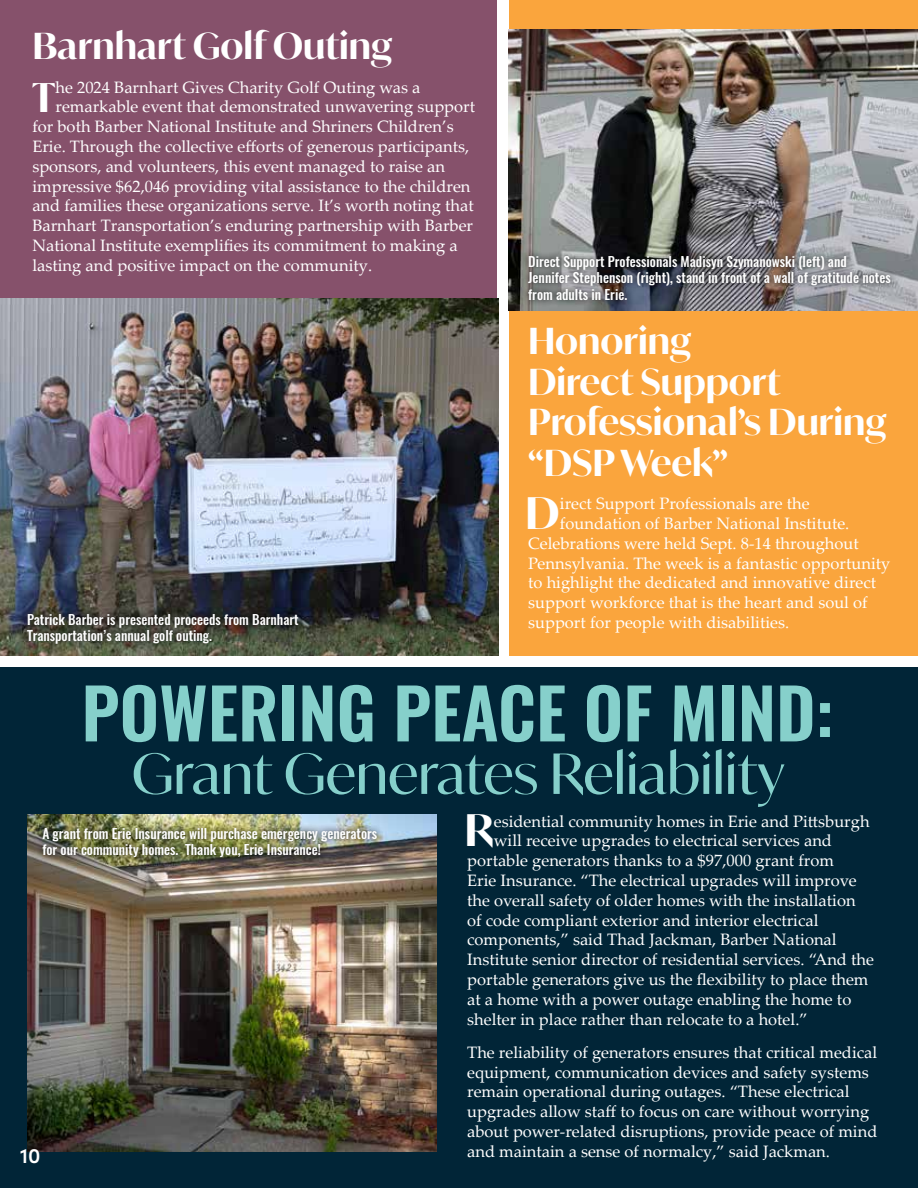
<style>
.page{position:relative;width:918px;height:1188px;background:#fff}
.page>*{position:absolute;margin:0;border:0;box-sizing:border-box;transform-origin:0 0}
.t1{font:600 69px "Oswald";color:#86d0cb}
.t2{font:100 55.5px "Ivy Mode VF";color:#86d0cb}
.t3{font:100 43.65px "Ivy Mode VF";color:#fff}
.t4{font:100 39.75px "Ivy Mode VF";color:#fff}
.t5{font:100 36px/40.5px "Ivy Mode VF";color:#fff}
.t6{font:600 21px "Sofia Pro";color:#fff}
.t7{font:16.5px/19.8px "Palatino Linotype";color:#fff}
.t8{font:500 13.5px/16.2px "Oswald";color:#fff}
</style>
<div class="page">
<div style="left:0;top:0;width:497px;height:656px;background:#86516b"></div>
<div style="left:509px;top:0;width:409px;height:656px;background:#faa53d"></div>
<div style="left:0;top:667px;width:918px;height:521px;background:#012537"></div>
<img style="left:508px;top:30px;width:410px;height:280px">
<img style="left:27px;top:814px;width:409px;height:338px">
<img style="left:0;top:298px;width:499px;height:358px">
<div style="left:521px;top:248px;width:377px;height:59px;background:#000;opacity:.89"></div>
<div style="left:20px;top:606px;width:285px;height:45px;background:#000;opacity:.89"></div>
<div style="left:35px;top:820px;width:349px;height:44px;background:#000;opacity:.89"></div>
<h3 class="t5" style="left:32px;top:25px;width:361px">Barnhart Golf Outing</h3>
<h3 class="t4" style="left:32px;top:71px;width:25px">T</h3>
<p class="t7" style="left:56px;top:76px;width:367px">he 2024 Barnhart Gives Charity Golf Outing was a</p>
<p class="t7" style="left:56px;top:96px;width:421px">remarkable event that demonstrated unwavering support</p>
<p class="t7" style="left:32px;top:116px;width:423px">for both Barber National Institute and Shriners Children’s</p>
<p class="t7" style="left:32px;top:136px;width:438px">Erie. Through the collective efforts of generous participants,</p>
<p class="t7" style="left:32px;top:156px;width:414px">sponsors, and volunteers, this event managed to raise an</p>
<p class="t7" style="left:32px;top:175px;width:440px">impressive $62,046 providing vital assistance to the children</p>
<p class="t7" style="left:32px;top:195px;width:443px">and families these organizations serve. It’s worth noting that</p>
<p class="t7" style="left:32px;top:215px;width:442px">Barnhart Transportation’s enduring partnership with Barber</p>
<p class="t7" style="left:32px;top:235px;width:427px">National Institute exemplifies its commitment to making a</p>
<p class="t7" style="left:32px;top:255px;width:341px">lasting and positive impact on the community.</p>
<p class="t8" style="left:528px;top:254px;width:364px">Direct Support Professionals Madisyn Szymanowski (left) and<br>Jennifer Stephenson (right), stand in front of a wall of gratitude notes from adults in Erie.</p>
<p class="t8" style="left:27px;top:612px;width:273px">Patrick Barber is presented proceeds from Barnhart<br>Transportation’s annual golf outing.</p>
<h3 class="t5" style="left:528px;top:320px;width:360px">Honoring<br>Direct Support<br>Professional’s During “DSP Week”</h3>
<h3 class="t3" style="left:525px;top:484px;width:36px">D</h3>
<p class="t7" style="left:560px;top:493px;width:251px">irect Support Professionals are the</p>
<p class="t7" style="left:560px;top:513px;width:291px">foundation of Barber National Institute.</p>
<p class="t7" style="left:528px;top:533px;width:332px">Celebrations were held Sept. 8-14 throughout</p>
<p class="t7" style="left:528px;top:552px;width:364px">Pennsylvania. The week is a fantastic opportunity</p>
<p class="t7" style="left:528px;top:572px;width:349px">to highlight the dedicated and innovative direct</p>
<p class="t7" style="left:528px;top:592px;width:341px">support workforce that is the heart and soul of</p>
<p class="t7" style="left:528px;top:612px;width:263px">support for people with disabilities.</p>
<h1 class="t1" style="left:81px;top:677px;width:754px">POWERING PEACE OF MIND:</h1>
<h2 class="t2" style="left:132px;top:736px;width:654px">Grant Generates Reliability</h2>
<p class="t8" style="left:42px;top:826px;width:336px">A grant from Erie Insurance will purchase emergency generators for our community homes. Thank you, Erie Insurance!</p>
<p class="t6" style="left:20px;top:1139px;width:22px">10</p>
<h3 class="t3" style="left:464px;top:801px;width:31px">R</h3>
<p class="t7" style="left:494px;top:810px;width:377px">esidential community homes in Erie and Pittsburgh</p>
<p class="t7" style="left:494px;top:830px;width:340px">will receive upgrades to electrical services and</p>
<p class="t7" style="left:467px;top:850px;width:368px">portable generators thanks to a $97,000 grant from</p>
<p class="t7" style="left:467px;top:870px;width:391px">Erie Insurance. “The electrical upgrades will improve</p>
<p class="t7" style="left:467px;top:890px;width:390px">the overall safety of older homes with the installation</p>
<p class="t7" style="left:467px;top:909px;width:353px">of code compliant exterior and interior electrical</p>
<p class="t7" style="left:467px;top:929px;width:371px">components,” said Thad Jackman, Barber National</p>
<p class="t7" style="left:467px;top:949px;width:408px">Institute senior director of residential services. “And the</p>
<p class="t7" style="left:467px;top:969px;width:403px">portable generators give us the flexibility to place them</p>
<p class="t7" style="left:467px;top:989px;width:386px">at a home with a power outage enabling the home to</p>
<p class="t7" style="left:467px;top:1008px;width:342px">shelter in place rather than relocate to a hotel.”</p>
<p class="t7" style="left:467px;top:1042px;width:412px">The reliability of generators ensures that critical medical equipment, communication devices and safety systems remain operational during outages. “These electrical upgrades allow staff to focus on care without worrying about power-related disruptions, provide peace of mind and maintain a sense of normalcy,” said Jackman.</p>
</div>
